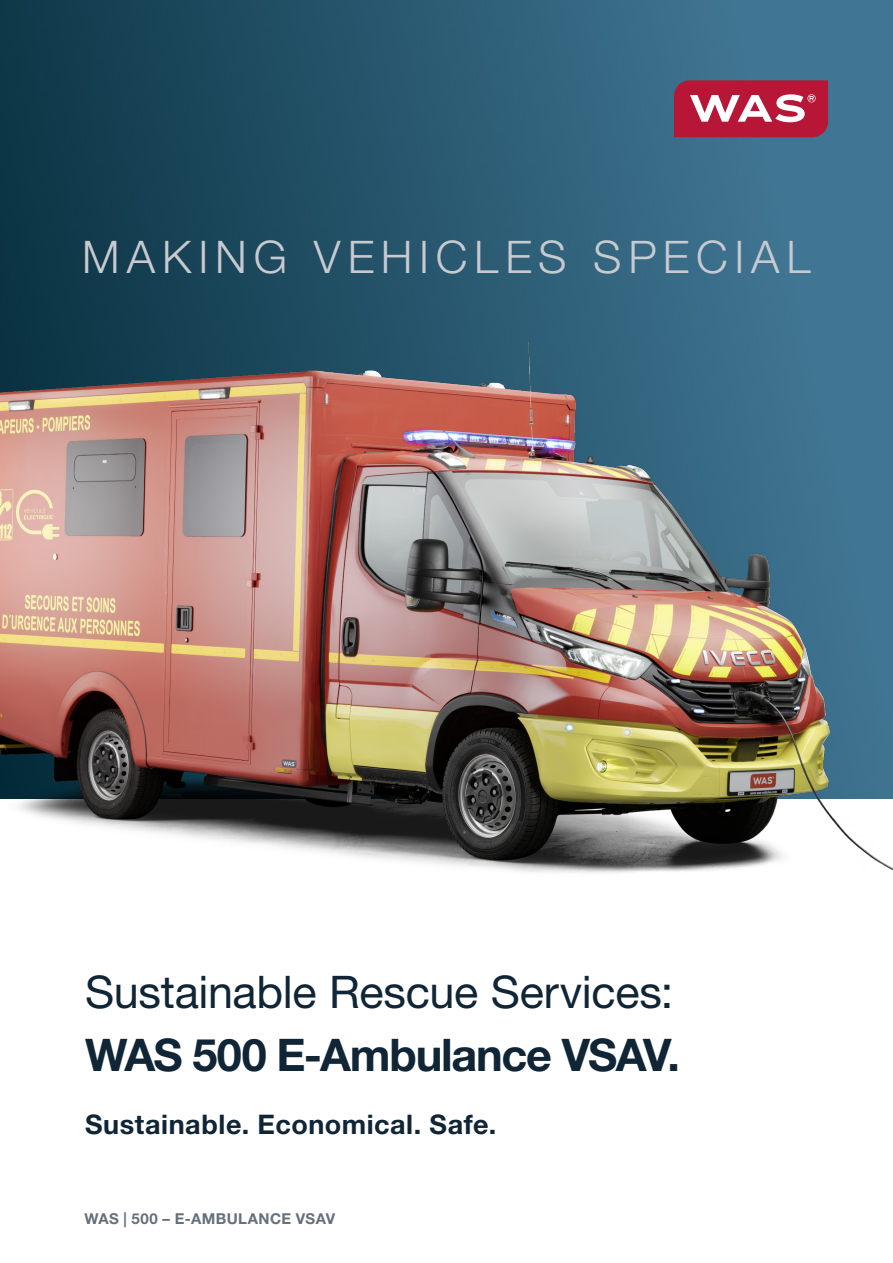
<style>
.page{position:relative;width:893px;height:1263px;background:#fff}
.page>*{position:absolute;margin:0;border:0;box-sizing:border-box;transform-origin:0 0}
.t1{font:45px "Helvetica Neue LT Pro";letter-spacing:-.005em;color:#102535}
.t2{font:700 45px "Helvetica Neue LT Pro";letter-spacing:-.03em;color:#102535}
.t3{font:300 45px "Helvetica Neue LT Pro";letter-spacing:.15em;color:#c8cad0}
.t4{font:700 27px "Helvetica Neue LT Pro";letter-spacing:.02em;color:#102535}
.t5{font:700 15px "Helvetica Neue LT Pro";letter-spacing:.025em;color:#65707d}
</style>
<div class="page">
<img style="left:0;top:0;width:893px;height:303px">
<img style="left:0;top:303px;width:893px;height:570px">
<svg style="left:674px;top:80px;width:154px;height:57px;background:#c2405b"></svg>
<h1 class="t3" style="left:82px;top:229px;width:730px">MAKING VEHICLES SPECIAL</h1>
<h1 class="t1" style="left:85px;top:964px;width:590px">Sustainable Rescue Services:</h1>
<h1 class="t2" style="left:85px;top:1027px;width:596px">WAS 500 E-Ambulance VSAV.</h1>
<p class="t4" style="left:85px;top:1107px;width:413px">Sustainable. Economical. Safe.</p>
<p class="t5" style="left:85px;top:1209px;width:252px">WAS | 500 – E-AMBULANCE VSAV</p>
</div>
